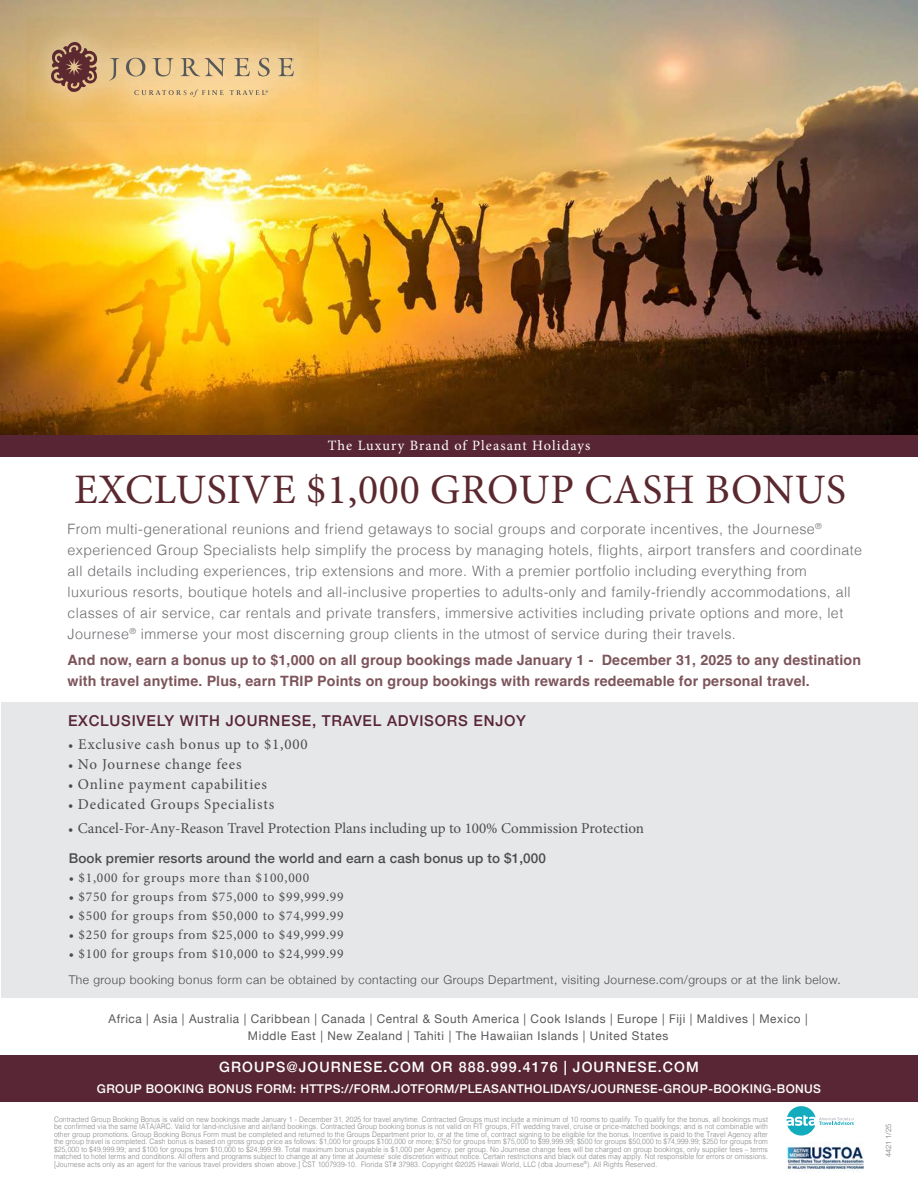
<style>
.page{position:relative;width:918px;height:1188px;background:#fff}
.page>*{position:absolute;margin:0;border:0;box-sizing:border-box;transform-origin:0 0}
.t1{font:42px "Minion Pro";letter-spacing:.015em;color:#5b282f}
.t2{font:15px "Minion Pro";letter-spacing:.04em;color:#4b4c4d}
.t3{font:15px "Minion Pro";letter-spacing:-.005em;color:#4b4c4d}
.t4{font:500 15px "Helvetica Neue";letter-spacing:.05em;color:#582534}
.t5{font:300 14.25px/21px "Helvetica";letter-spacing:.03em;color:#6c6d70}
.t6{font:700 14.25px/21px "Helvetica";letter-spacing:.01em;color:#7d555c}
.t7{font:500 14.25px "Helvetica Neue";letter-spacing:.075em;color:#fff}
.t8{font:14.25px "Minion Pro";letter-spacing:.075em;color:#fff}
.t9{font:13.5px "Minion Pro";letter-spacing:.055em;color:#4b4c4d}
.t10{font:500 13.5px "Helvetica Neue";letter-spacing:.01em;color:#4b4c4d}
.t11{font:12px/16.5px "Helvetica Neue";letter-spacing:.05em;color:#57585a;text-align:center}
.t12{font:300 12px "Helvetica Neue";letter-spacing:.04em;color:#4b4c4d}
.t13{font:500 12px "Helvetica Neue";letter-spacing:.03em;color:#fff}
.t14{font:11.25px "Myriad Pro";color:#57585a}
.t15{font:300 7.5px/7.5px "Helvetica";letter-spacing:.02em;color:#808285;text-align:justify;scale:.9 1}
.t16{font:300 7.5px "Helvetica Neue";color:#717275}
.t17{font:6.75px "Myriad Pro";color:#57585a}
.s1{font-size:13.5px}
</style>
<div class="page">
<img style="left:0;top:0;width:918px;height:435px">
<div style="left:1px;top:702px;width:917px;height:295px;background:#e6e7e9"></div>
<div style="left:0;top:435px;width:918px;height:22px;background:#582534"></div>
<img style="left:26px;top:17px;width:292px;height:105px">
<svg style="left:51px;top:42px;width:46px;height:50px"></svg>
<svg style="left:110px;top:58px;width:9px;height:23px"></svg>
<svg style="left:126px;top:58px;width:19px;height:18px"></svg>
<svg style="left:152px;top:58px;width:21px;height:18px"></svg>
<svg style="left:181px;top:58px;width:44px;height:19px"></svg>
<svg style="left:234px;top:58px;width:16px;height:18px"></svg>
<svg style="left:258px;top:58px;width:12px;height:18px"></svg>
<svg style="left:278px;top:58px;width:15px;height:18px"></svg>
<svg style="left:134px;top:90px;width:90px;height:7px"></svg>
<svg style="left:230px;top:90px;width:36px;height:5px"></svg>
<div style="left:0;top:1055px;width:918px;height:46px;background:#592636"></div>
<img style="left:787px;top:1142px;width:77px;height:29px">
<svg style="left:787px;top:1106px;width:67px;height:30px"></svg>
<p class="t17" style="left:265px;top:88px;width:4px">®</p>
<h3 class="t14" style="left:293px;top:55px;width:6px">®</h3>
<h3 class="t8" style="left:328px;top:436px;width:264px">The Luxury Brand of Pleasant Holidays</h3>
<h1 class="t1" style="left:74px;top:462px;width:774px">EXCLUSIVE $1,000 GROUP CASH BONUS</h1>
<p class="t5" style="left:67px;top:517px;width:796px">From multi-generational reunions and friend getaways to social groups and corporate incentives, the Journese<sup>® </sup>experienced Group Specialists help simplify the process by managing hotels, flights, airport transfers and coordinate all details including experiences, trip extensions and more. With a premier portfolio including everything from luxurious resorts, boutique hotels and all-inclusive properties to adults-only and family-friendly accommodations, all classes of air service, car rentals and private transfers, immersive activities including private options and more, let Journese<sup>®</sup> immerse your most discerning group clients in the utmost of service during their travels.</p>
<h3 class="t6" style="left:67px;top:651px;width:795px">And now, earn a bonus up to $1,000 on all group bookings made January 1 - December 31, 2025 to any destination with travel anytime. Plus, earn TRIP Points on group bookings with rewards redeemable for personal travel.</h3>
<h2 class="t4" style="left:68px;top:708px;width:460px">EXCLUSIVELY WITH JOURNESE, TRAVEL ADVISORS ENJOY</h2>
<h2 class="t2" style="left:68px;top:734px;width:241px"><span class="s1">•</span> Exclusive cash bonus up to $1,000</h2>
<h2 class="t2" style="left:68px;top:754px;width:175px"><span class="s1">•</span> No Journese change fees</h2>
<h2 class="t2" style="left:68px;top:774px;width:200px"><span class="s1">•</span> Online payment capabilities</h2>
<h2 class="t2" style="left:68px;top:795px;width:208px"><span class="s1">•</span> Dedicated Groups Specialists</h2>
<h2 class="t3" style="left:68px;top:818px;width:578px"><span class="s1">•</span> Cancel-For-Any-Reason Travel Protection Plans including up to 100% Commission Protection</h2>
<h3 class="t10" style="left:69px;top:847px;width:479px">Book premier resorts around the world and earn a cash bonus up to $1,000</h3>
<h3 class="t9" style="left:69px;top:868px;width:242px">• $1,000 for groups more than $100,000</h3>
<h3 class="t9" style="left:69px;top:888px;width:276px">• $750 for groups from $75,000 to $99,999.99</h3>
<h3 class="t9" style="left:69px;top:907px;width:276px">• $500 for groups from $50,000 to $74,999.99</h3>
<h3 class="t9" style="left:69px;top:926px;width:276px">• $250 for groups from $25,000 to $49,999.99</h3>
<h3 class="t9" style="left:69px;top:945px;width:276px">• $100 for groups from $10,000 to $24,999.99</h3>
<h3 class="t12" style="left:69px;top:970px;width:774px">The group booking bonus form can be obtained by contacting our Groups Department, visiting Journese.com/groups or at the link below.</h3>
<h3 class="t11" style="left:109px;top:1012px;width:701px">Africa | Asia | Australia | Caribbean | Canada | Central &amp; South America | Cook Islands | Europe | Fiji | Maldives | Mexico |<br>Middle East | New Zealand | Tahiti | The Hawaiian Islands | United States</h3>
<h3 class="t7" style="left:219px;top:1055px;width:481px">GROUPS@JOURNESE.COM OR 888.999.4176 | JOURNESE.COM</h3>
<h3 class="t13" style="left:97px;top:1079px;width:726px">GROUP BOOKING BONUS FORM: HTTPS://FORM.JOTFORM/PLEASANTHOLIDAYS/JOURNESE-GROUP-BOOKING-BONUS</h3>
<p class="t15" style="left:54px;top:1115px;width:795px">Contracted Group Booking Bonus is valid on new bookings made January 1 - December 31, 2025 for travel anytime. Contracted Groups must include a minimum of 10 rooms to qualify. To qualify for the bonus, all bookings must be confirmed via the same IATA/ARC. Valid for land-inclusive and air/land bookings. Contracted Group booking bonus is not valid on FIT groups, FIT wedding travel, cruise or price-matched bookings; and is not combinable with other group promotions. Group Booking Bonus Form must be completed and returned to the Groups Department prior to, or at the time of, contract signing to be eligible for the bonus. Incentive is paid to the Travel Agency after the group travel is completed. Cash bonus is based on gross group price as follows: $1,000 for groups $100,000 or more; $750 for groups from $75,000 to $99,999.99; $500 for groups $50,000 to $74,999.99; $250 for groups from $25,000 to $49,999.99; and $100 for groups from $10,000 to $24,999.99. Total maximum bonus payable is $1,000 per Agency, per group. No Journese change fees will be charged on group bookings, only supplier fees – terms matched to hotel terms and conditions. All offers and programs subject to change at any time at Journese’ sole discretion without notice. Certain restrictions and black out dates may apply. Not responsible for errors or omissions. [Journese acts only as an agent for the various travel providers shown above.] CST 1007939-10. Florida ST# 37983. Copyright ©2025 Hawaii World, LLC (dba Journese<sup>®</sup>). All Rights Reserved.</p>
<p class="t16" style="left:883px;top:1157px;width:35px;rotate:-90deg">4421 1/25</p>
</div>
